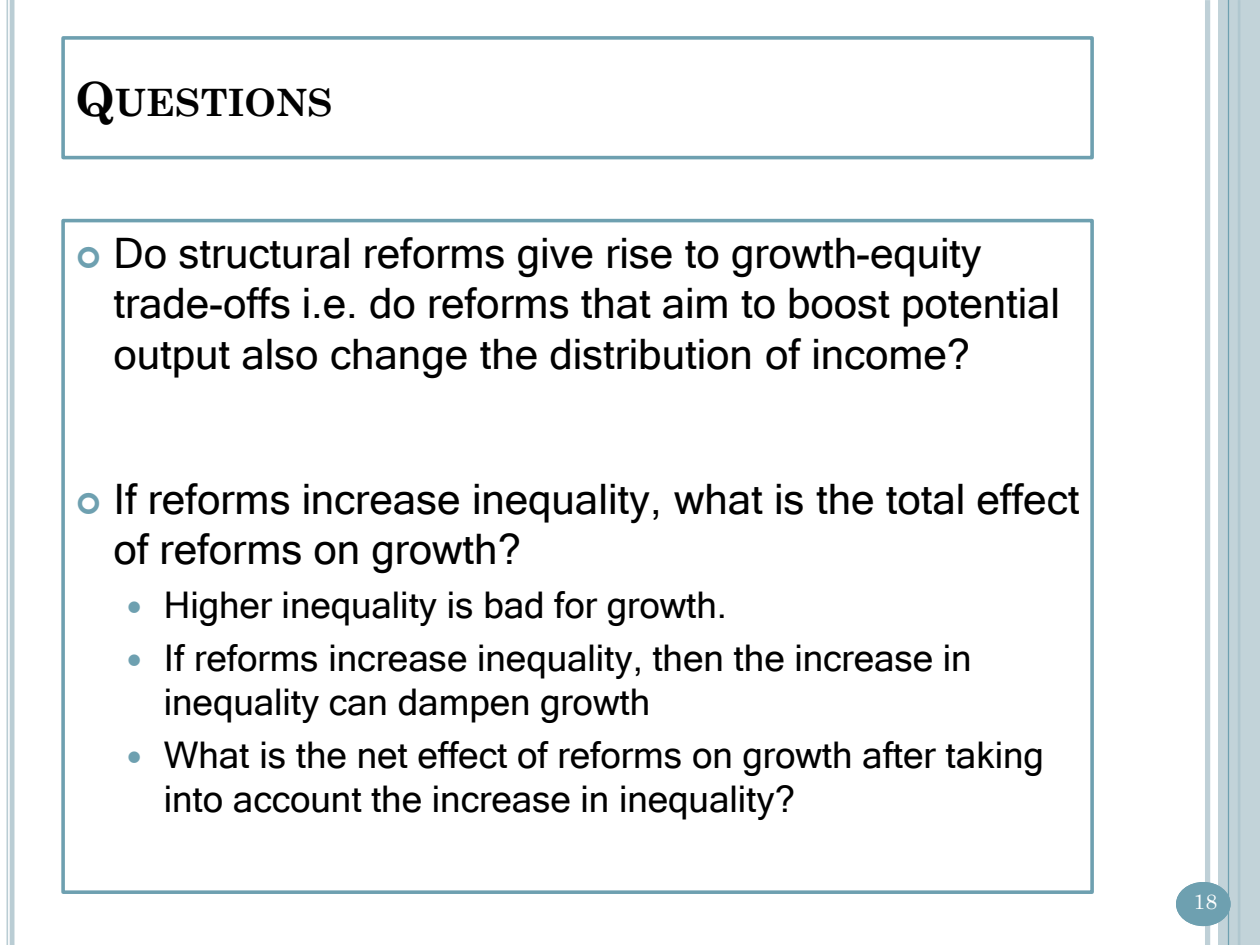
<style>
.page{position:relative;width:1260px;height:945px;background:#fff}
.page>*{position:absolute;margin:0;border:0;box-sizing:border-box;transform-origin:0 0}
.t1{font:42px/50.4px "Microsoft Sans Serif";color:#000}
.t2{font:700 37.8px "Century Schoolbook";color:#000}
.t3{font:36.75px/44.1px "Microsoft Sans Serif";color:#000}
.t4{font:21px "Century Schoolbook";color:#fff}
.s1{font-size:47.25px}
</style>
<div class="page">
<div style="left:1205px;top:0;width:5px;height:945px;background:#bacdd4"></div>
<hr style="left:10px;top:0;width:4px;height:945px;background:#bacdd4">
<hr style="left:7px;top:0;width:1px;height:945px;background:#bacdd4">
<div style="left:1218px;top:0;width:42px;height:945px;background:#bacdd4;opacity:.87"></div>
<hr style="left:1228px;top:0;width:1px;height:945px;background:#6ea0b0">
<div style="left:1176px;top:882px;width:55px;height:44px;background:#6ea0b0;border-radius:50%"></div>
<div style="left:61px;top:36px;width:1033px;height:123px;border:4px solid #6ea0b0"></div>
<div style="left:61px;top:219px;width:1033px;height:675px;border:4px solid #6ea0b0"></div>
<p class="t2" style="left:76px;top:79px;width:259px"><span class="s1">Q</span>UESTIONS</p>
<p class="t1" style="left:113px;top:228px;width:948px">Do structural reforms give rise to growth-equity trade-offs i.e. do reforms that aim to boost potential output also change the distribution of income?</p>
<p class="t1" style="left:113px;top:473px;width:968px">If reforms increase inequality, what is the total effect of reforms on growth?</p>
<p class="t3" style="left:164px;top:583px;width:565px">Higher inequality is bad for growth.</p>
<p class="t3" style="left:164px;top:636px;width:809px">If reforms increase inequality, then the increase in inequality can dampen growth</p>
<p class="t3" style="left:164px;top:733px;width:882px">What is the net effect of reforms on growth after taking into account the increase in inequality?</p>
<p class="t4" style="left:1194px;top:888px;width:25px">18</p>
</div>
